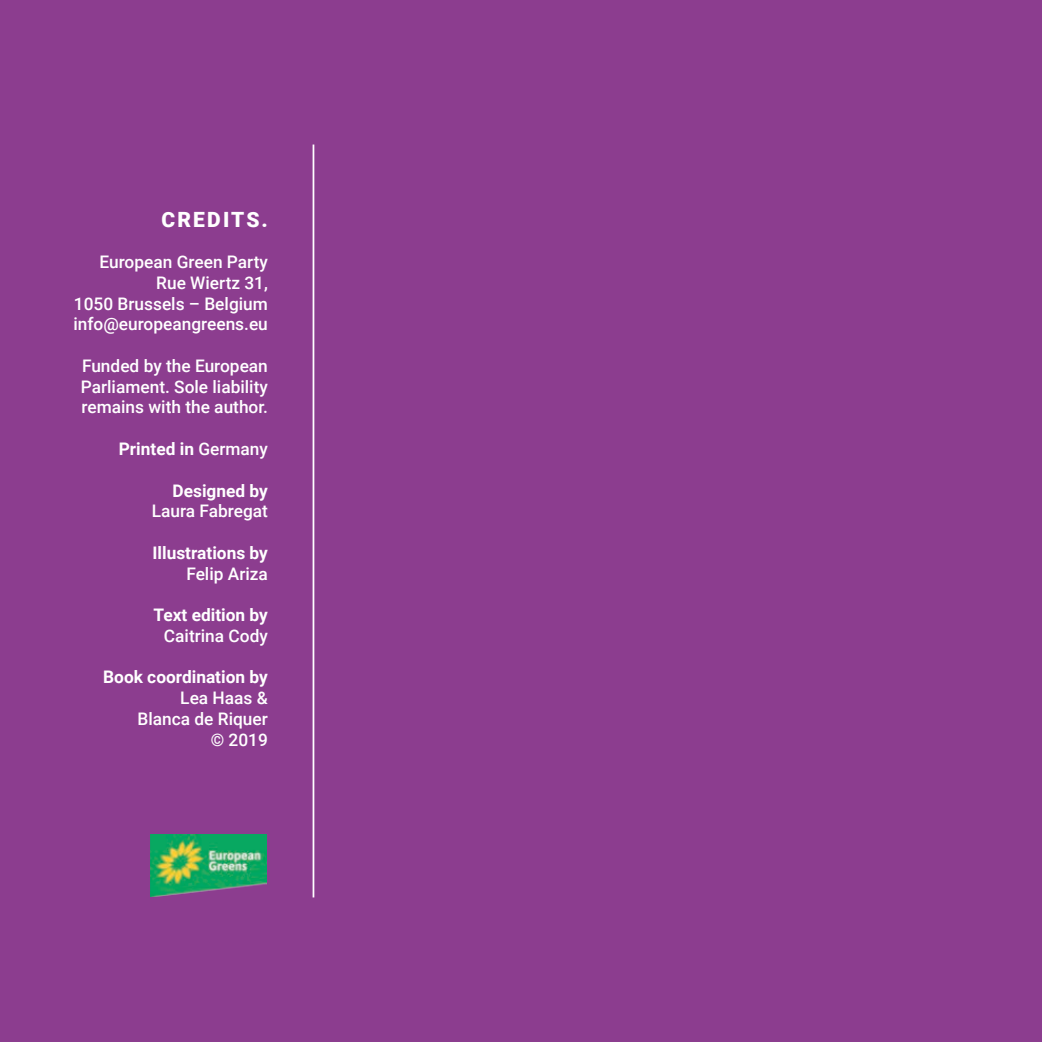
<style>
.page{position:relative;width:1042px;height:1042px;background:#8c3d8f}
.page>*{position:absolute;margin:0;border:0;box-sizing:border-box;transform-origin:0 0}
.t1{font:900 21px "Roboto";letter-spacing:.105em;color:#fff}
.t2{font:500 17.32px/20.8px "Roboto";color:#fff;text-align:right}
.t3{font:700 17.32px "Roboto";color:#fff}
.s1{font-weight:500}
</style>
<div class="page">
<hr style="left:313px;top:144px;width:1px;height:753px;background:#fff">
<img style="left:151px;top:835px;width:116px;height:61px">
<p class="t1" style="left:161px;top:204px;width:108px">CREDITS.</p>
<p class="t2" style="left:73px;top:251px;width:196px">European Green Party<br>Rue Wiertz 31,<br>1050 Brussels – Belgium info@europeangreens.eu</p>
<p class="t2" style="left:81px;top:355px;width:189px;text-align:justify">Funded by the European Parliament. Sole liability remains with the author.</p>
<p class="t3" style="left:119px;top:437px;width:151px">Printed in <span class="s1">Germany</span></p>
<p class="t3" style="left:173px;top:478px;width:97px">Designed by</p>
<p class="t2" style="left:152px;top:500px;width:118px">Laura Fabregat</p>
<p class="t3" style="left:152px;top:540px;width:117px">Illustrations by</p>
<p class="t2" style="left:186px;top:562px;width:83px">Felip Ariza</p>
<p class="t3" style="left:153px;top:603px;width:116px">Text edition by</p>
<p class="t2" style="left:164px;top:624px;width:105px">Caitrina Cody</p>
<p class="t3" style="left:103px;top:665px;width:166px">Book coordination by</p>
<p class="t2" style="left:137px;top:687px;width:132px">Lea Haas &amp;<br>Blanca de Riquer © 2019</p>
</div>
